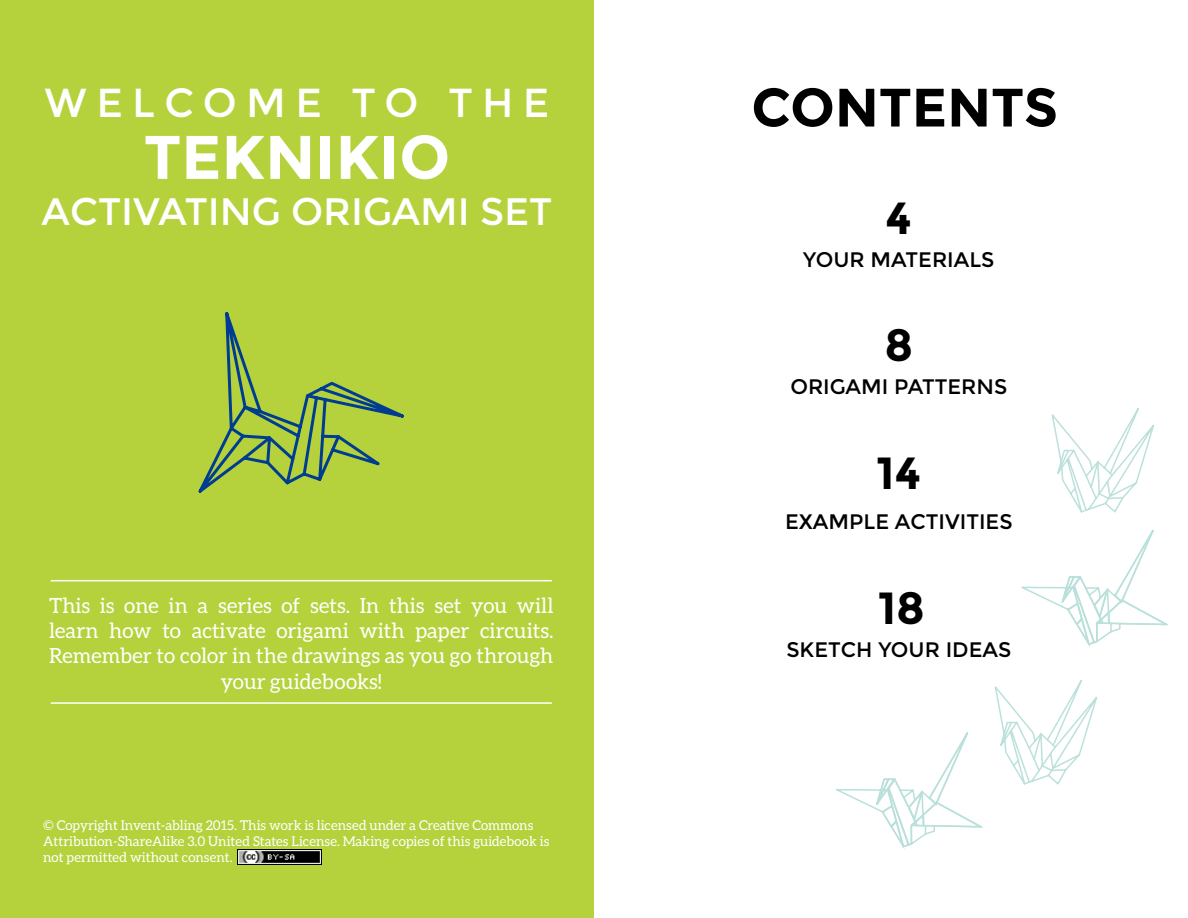
<style>
.page{position:relative;width:1188px;height:918px;background:#fff}
.page>*{position:absolute;margin:0;border:0;box-sizing:border-box;transform-origin:0 0}
.t1{font:700 61.5px "Montserrat";color:#fff}
.t2{font:700 54px "Montserrat";color:#000}
.t3{font:700 45px "Montserrat";color:#000}
.t4{font:40.5px "Montserrat";letter-spacing:.23em;color:#fff}
.t5{font:38.25px "Montserrat";color:#fff}
.t6{font:21px/25.2px "Aleo";color:#fff;text-align:center}
.t7{font:21px "Montserrat";color:#000}
.t8{font:13.5px/16.2px "Aleo";color:#fff}
</style>
<div class="page">
<div style="left:0;top:0;width:594px;height:918px;background:#b5d23d"></div>
<hr style="left:51px;top:580px;width:501px;height:1px;background:#fff">
<hr style="left:51px;top:702px;width:501px;height:2px;background:#fff">
<svg style="left:198px;top:312px;width:206px;height:181px"></svg>
<svg style="left:836px;top:732px;width:147px;height:118px"></svg>
<svg style="left:994px;top:407px;width:175px;height:378px"></svg>
<img style="left:237px;top:850px;width:85px;height:14px">
<h3 class="t4" style="left:45px;top:80px;width:506px">WELCOME TO THE</h3>
<h1 class="t1" style="left:144px;top:121px;width:308px">TEKNI KIO</h1>
<h3 class="t5" style="left:42px;top:189px;width:486px">ACTIVATING ORIGAMI SET</h3>
<h3 class="t6" style="left:49px;top:593px;width:506px">This is one in a series of sets. In this set you will learn how to activate origami with paper circuits.<br>Remember to color in the drawings as you go through your guidebooks!</h3>
<p class="t8" style="left:43px;top:816px;width:508px">© Copyright Invent-abling 2015. This work is licensed under a Creative Commons<br>Attribution-ShareAlike 3.0 United States License. Making copies of this guidebook is not permitted without consent.</p>
<h2 class="t2" style="left:751px;top:75px;width:308px">CONTENTS</h2>
<h3 class="t3" style="left:886px;top:191px;width:28px">4</h3>
<h3 class="t7" style="left:803px;top:247px;width:115px">YOUR MATERI</h3>
<h3 class="t7" style="left:954px;top:247px;width:42px">ALS</h3>
<h3 class="t3" style="left:884px;top:318px;width:30px">8</h3>
<h3 class="t7" style="left:790px;top:375px;width:15px">ORIG</h3>
<h3 class="t7" style="left:846px;top:375px;width:92px">AMI PATTERN</h3>
<h3 class="t7" style="left:994px;top:375px;width:15px">S</h3>
<h3 class="t3" style="left:877px;top:446px;width:46px">14</h3>
<h3 class="t7" style="left:785px;top:510px;width:138px">EXAM PLE ACTIVITIES</h3>
<h3 class="t3" style="left:878px;top:581px;width:49px">18</h3>
<h3 class="t7" style="left:786px;top:637px;width:43px">SKETCH</h3>
<h3 class="t7" style="left:878px;top:637px;width:134px">YOUR IDEAS</h3>
</div>
